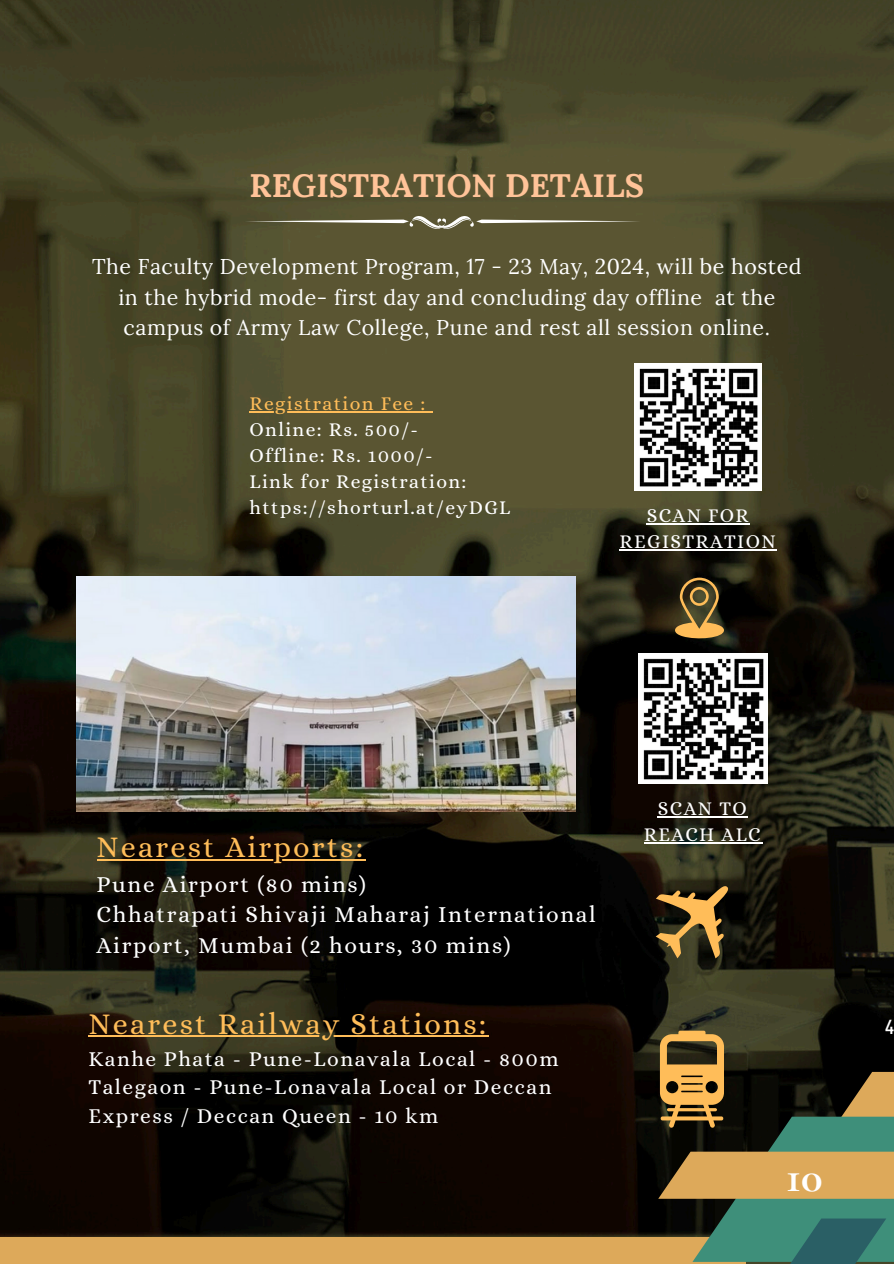
<style>
.page{position:relative;width:894px;height:1264px;background:#fff}
.page>*{position:absolute;margin:0;border:0;box-sizing:border-box;transform-origin:0 0}
.t1{font:700 45px "Cormorant Garamond";color:#fff}
.t2{font:700 32.4px "Lora";color:#ffc398}
.t3{font:30.3px "Alice";letter-spacing:.07em;color:#ffbd59}
.t4{font:30.15px "Alice";letter-spacing:.07em;color:#ffbd59}
.t5{font:23.1px/30.8px "Alice";letter-spacing:.07em;color:#fff}
.t6{font:22.8px "Teko";color:#fff}
.t7{font:21.3px/30.3px "Lora";letter-spacing:.025em;color:#fff;text-align:center}
.t8{font:21.3px/28.5px "Alice";letter-spacing:.07em;color:#fff}
.t9{font:19.5px/26.1px "Alice";letter-spacing:.07em;color:#fff;text-align:center}
.t10{font:19.5px "Alice";letter-spacing:.07em;color:#ffbd59}
</style>
<div class="page">
<img style="left:0;top:0;width:893px;height:1236px">
<div style="left:0;top:1236px;width:745px;height:27px;background:#dda95a"></div>
<svg style="left:244px;top:216px;width:396px;height:13px;background:#747053"></svg>
<img style="left:76px;top:576px;width:499px;height:235px">
<svg style="left:655px;top:884px;width:74px;height:74px;background:#6b5329"></svg>
<svg style="left:658px;top:1030px;width:235px;height:233px;background:#5c6140"></svg>
<svg style="left:674px;top:577px;width:49px;height:63px;background:#735d2f"></svg>
<img style="left:638px;top:654px;width:129px;height:129px">
<hr style="left:249px;top:411px;width:177px;height:2px;background:#ffbd59">
<svg style="left:426px;top:411px;width:6px;height:2px"></svg>
<hr style="left:646px;top:523px;width:104px;height:2px;background:#fff">
<hr style="left:619px;top:549px;width:158px;height:2px;background:#fff">
<hr style="left:97px;top:858px;width:268px;height:2px;background:#ffbd59">
<hr style="left:88px;top:1035px;width:400px;height:2px;background:#ffbd59">
<hr style="left:657px;top:816px;width:91px;height:2px;background:#fff">
<hr style="left:643px;top:842px;width:119px;height:2px;background:#fff">
<img style="left:634px;top:363px;width:127px;height:127px">
<p class="t2" style="left:249px;top:164px;width:396px">REGISTRATION DETAILS</p>
<p class="t7" style="left:92px;top:251px;width:710px">The Faculty Development Program, 17 - 23 May, 2024, will be hosted in the hybrid mode- first day and concluding day offline at the campus of Army Law College, Pune and rest all session online.</p>
<p class="t10" style="left:249px;top:392px;width:177px">Registration Fee :</p>
<p class="t9" style="left:249px;top:416px;width:170px">Online: Rs. 500/-</p>
<h3 class="t9" style="left:249px;top:442px;width:185px">Offline: Rs. 1000/-</h3>
<p class="t9" style="left:249px;top:468px;width:262px;text-align:left">Link for Registration: https://shorturl.at/eyDGL</p>
<h2 class="t9" style="left:619px;top:502px;width:158px">SCAN FOR<br>REGISTRATION</h2>
<p class="t4" style="left:97px;top:829px;width:268px">Nearest Airports:</p>
<p class="t5" style="left:97px;top:868px;width:500px">Pune Airport (80 mins)<br>Chhatrapati Shivaji Maharaj International<br>Airport, Mumbai (2 hours, 30 mins)</p>
<p class="t3" style="left:88px;top:1006px;width:399px">Nearest Railway Stations:</p>
<p class="t8" style="left:88px;top:1044px;width:471px">Kanhe Phata - Pune-Lonavala Local - 800m<br>Talegaon - Pune-Lonavala Local or Deccan<br>Express / Deccan Queen - 10 km</p>
<h3 class="t9" style="left:643px;top:795px;width:118px">SCAN TO<br>REACH ALC</h3>
<p class="t1" style="left:785px;top:1149px;width:38px">10</p>
<h1 class="t6" style="left:885px;top:1012px;width:10px">4</h1>
</div>
